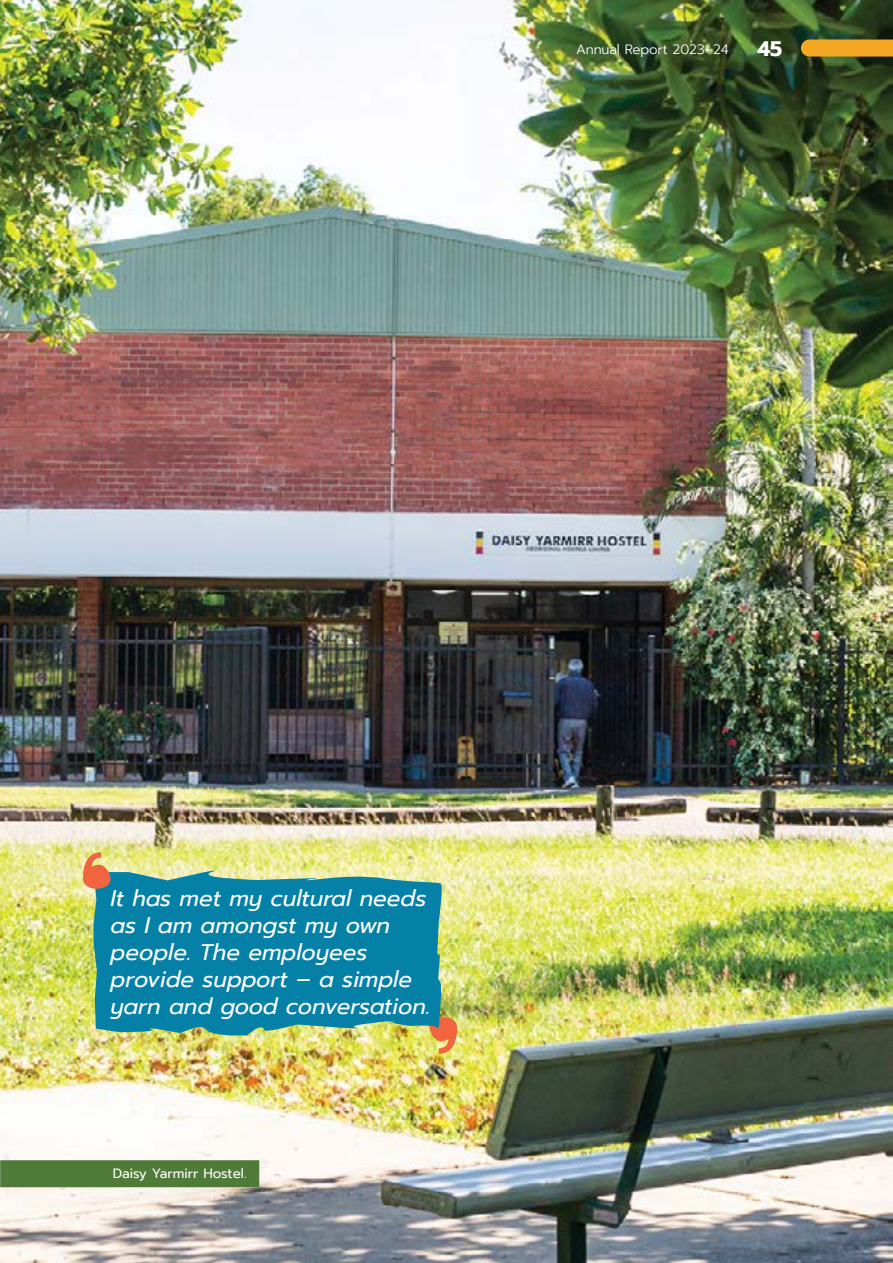
<style>
.page{position:relative;width:893px;height:1263px;background:#fff}
.page>*{position:absolute;margin:0;border:0;box-sizing:border-box;transform-origin:0 0}
.Pull_Quote{font:italic 22.5px/27px "Prompt";color:#fff}
.t1{font:700 21px "Prompt";color:#fff}
.Captions_2{font:13.5px "Prompt";color:#fff}
.t2{font:300 13.5px "Prompt";letter-spacing:-.005em;color:#fff}
</style>
<div class="page">
<img style="left:0;top:0;width:893px;height:1263px">
<div style="left:0;top:1160px;width:259px;height:27px;background:#4f7a38"></div>
<svg style="left:428px;top:1015px;width:29px;height:39px"></svg>
<svg style="left:94px;top:866px;width:350px;height:169px;fill:#0581a8"></svg>
<svg style="left:83px;top:852px;width:29px;height:39px"></svg>
<svg style="left:801px;top:40px;width:92px;height:17px"></svg>
<p class="t2" style="left:576px;top:40px;width:154px">Annual Report 2023–24</p>
<p class="t1" style="left:757px;top:33px;width:26px">45</p>
<p class="Pull_Quote" style="left:111px;top:884px;width:321px">It has met my cultural needs as I am amongst my own people. The employees provide support – a simple yarn and good conversation.</p>
<p class="Captions_2" style="left:113px;top:1163px;width:135px">Daisy Yarmirr Hostel.</p>
</div>
